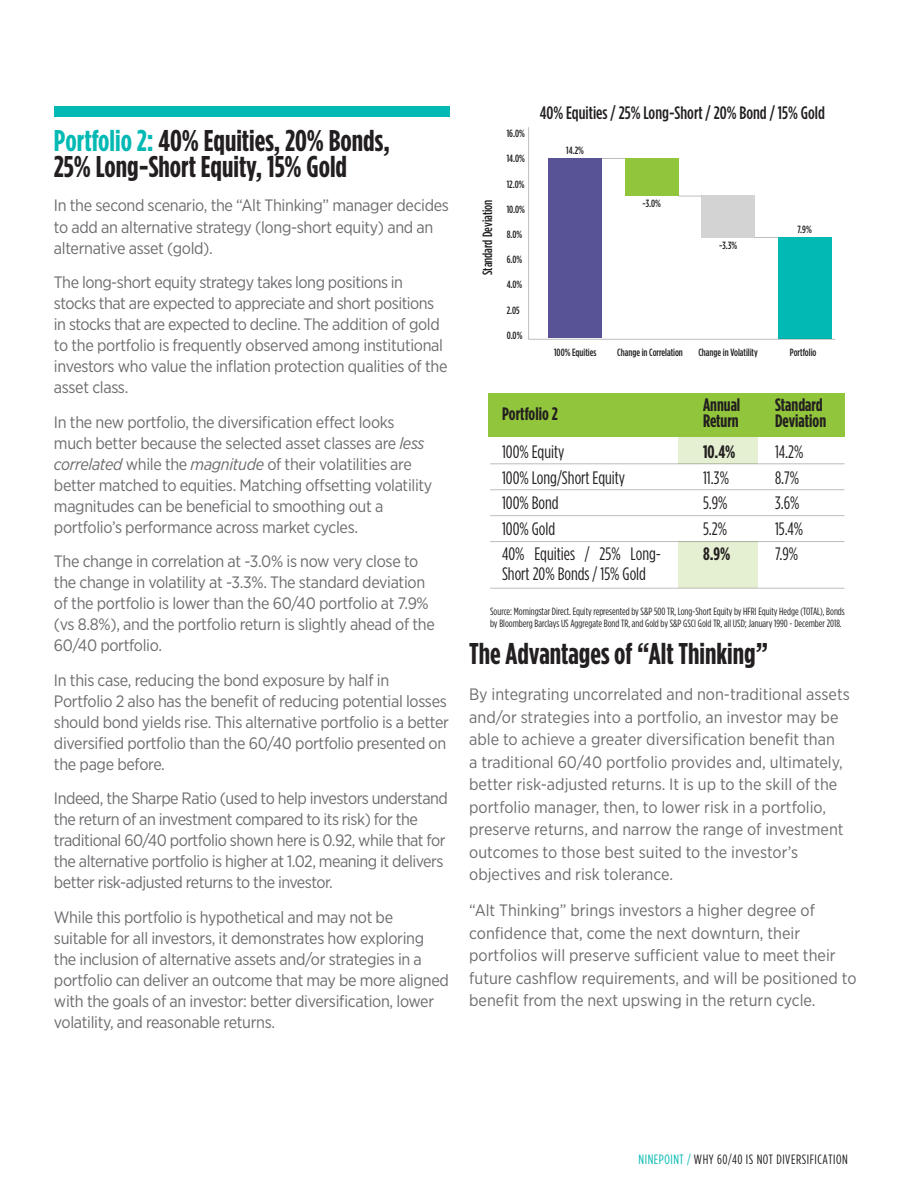
<style>
.page{position:relative;width:918px;height:1188px;background:#fff}
.page>*{position:absolute;margin:0;border:0;box-sizing:border-box;transform-origin:0 0}
.article_subhead{font:700 30px/25.5px "Gotham Condensed";color:#231f20}
.t1{font:18px "Gotham Condensed";color:#231f20}
.t2{font:700 18px "Gotham Condensed";color:#231f20}
.t3{font:500 18px "Gotham Condensed";color:#231f20}
.article_body{font:16.5px/21px "Gotham Narrow";letter-spacing:-.02em;color:#6c6d70}
.article_body-2{font:16.5px/22.5px "Gotham Narrow";color:#6c6d70}
.t4{font:13.5px "Gotham Condensed";letter-spacing:.04em;color:#231f20}
.t5{font:500 13.5px "Gotham Condensed";color:#231f20}
.t6{font:10.5px/12.6px "Gotham Condensed";color:#231f20}
.t7{font:500 10.5px "Gotham Condensed";color:#231f20}
.s1{color:#03b9b4}
.s2{font-style:italic}
</style>
<div class="page">
<div style="left:54px;top:106px;width:396px;height:11px;background:#03b9b4"></div>
<div style="left:678px;top:437px;width:80px;height:27px;background:#e5f0d3"></div>
<div style="left:678px;top:541px;width:80px;height:47px;background:#e5f0d3"></div>
<div style="left:488px;top:393px;width:357px;height:44px;background:#91c53b"></div>
<hr style="left:490px;top:463px;width:355px;height:1px;background:#231f20">
<hr style="left:490px;top:489px;width:355px;height:1px;background:#231f20">
<hr style="left:490px;top:515px;width:355px;height:1px;background:#231f20">
<hr style="left:490px;top:541px;width:355px;height:1px;background:#231f20">
<hr style="left:490px;top:588px;width:355px;height:1px;background:#231f20">
<div style="left:548px;top:159px;width:54px;height:179px;background:#585396"></div>
<div style="left:625px;top:159px;width:53px;height:37px;background:#91c53b"></div>
<div style="left:701px;top:196px;width:54px;height:42px;background:#d3d3d3"></div>
<div style="left:778px;top:237px;width:53px;height:101px;background:#03b9b4"></div>
<hr style="left:528px;top:127px;width:1px;height:212px;background:#231f20">
<hr style="left:528px;top:339px;width:307px;height:1px;background:#231f20">
<svg style="left:602px;top:158px;width:23px;height:1px"></svg>
<svg style="left:678px;top:196px;width:23px;height:1px"></svg>
<svg style="left:755px;top:237px;width:23px;height:1px"></svg>
<p class="article_subhead" style="left:54px;top:128px;width:337px"><span class="s1">Portfolio 2:</span> 40% Equities, 20% Bonds,<br>25% Long-Short Equity, 15% Gold</p>
<p class="article_body" style="left:54px;top:195px;width:397px">In the second scenario, the “Alt Thinking” manager decides to add an alternative strategy (long-short equity) and an alternative asset (gold).</p>
<p class="article_body" style="left:54px;top:271px;width:395px">The long-short equity strategy takes long positions in stocks that are expected to appreciate and short positions in stocks that are expected to decline. The addition of gold to the portfolio is frequently observed among institutional investors who value the inflation protection qualities of the asset class.</p>
<p class="article_body" style="left:54px;top:411px;width:380px">In the new portfolio, the diversification effect looks much better because the selected asset classes are <span class="s2">less correlated</span> while the <span class="s2">magnitude</span> of their volatilities are better matched to equities. Matching offsetting volatility magnitudes can be beneficial to smoothing out a portfolio’s performance across market cycles.</p>
<p class="article_body" style="left:54px;top:550px;width:382px">The change in correlation at -3.0% is now very close to the change in volatility at -3.3%. The standard deviation of the portfolio is lower than the 60/40 portfolio at 7.9% (vs 8.8%), and the portfolio return is slightly ahead of the 60/40 portfolio.</p>
<p class="article_body" style="left:54px;top:669px;width:397px">In this case, reducing the bond exposure by half in Portfolio 2 also has the benefit of reducing potential losses should bond yields rise. This alternative portfolio is a better diversified portfolio than the 60/40 portfolio presented on the page before.</p>
<p class="article_body" style="left:54px;top:787px;width:396px">Indeed, the Sharpe Ratio (used to help investors understand the return of an investment compared to its risk) for the traditional 60/40 portfolio shown here is 0.92, while that for the alternative portfolio is higher at 1.02, meaning it delivers better risk-adjusted returns to the investor.</p>
<p class="article_body" style="left:54px;top:906px;width:397px">While this portfolio is hypothetical and may not be suitable for all investors, it demonstrates how exploring the inclusion of alternative assets and/or strategies in a portfolio can deliver an outcome that may be more aligned with the goals of an investor: better diversification, lower volatility, and reasonable returns.</p>
<p class="t5" style="left:479px;top:275px;width:77px;rotate:-90deg">Standard Deviation</p>
<p class="t7" style="left:507px;top:127px;width:20px">16.0%</p>
<p class="t7" style="left:507px;top:153px;width:20px">14.0%</p>
<p class="t7" style="left:507px;top:178px;width:19px">12.0%</p>
<p class="t7" style="left:507px;top:203px;width:20px">10.0%</p>
<p class="t7" style="left:507px;top:228px;width:17px">8.0%</p>
<p class="t7" style="left:507px;top:253px;width:17px">6.0%</p>
<p class="t7" style="left:507px;top:279px;width:17px">4.0%</p>
<p class="t7" style="left:507px;top:304px;width:14px">2.05</p>
<p class="t7" style="left:507px;top:329px;width:17px">0.0%</p>
<p class="t3" style="left:540px;top:103px;width:287px">40% Equities / 25% Long-Short / 20% Bond / 15% Gold</p>
<p class="t7" style="left:566px;top:144px;width:19px">14.2%</p>
<p class="t7" style="left:642px;top:197px;width:20px">-3.0%</p>
<p class="t7" style="left:719px;top:239px;width:20px">-3.3%</p>
<p class="t7" style="left:797px;top:223px;width:16px">7.9%</p>
<p class="t7" style="left:554px;top:346px;width:44px">100% Equities</p>
<p class="t7" style="left:617px;top:346px;width:67px">Change in Correlation</p>
<p class="t7" style="left:698px;top:346px;width:61px">Change in Volatility</p>
<p class="t7" style="left:790px;top:346px;width:28px">Portfolio</p>
<p class="t2" style="left:502px;top:403px;width:57px">Portfolio 2</p>
<p class="t2" style="left:703px;top:394px;width:39px">Annual</p>
<p class="t2" style="left:775px;top:394px;width:49px">Standard</p>
<p class="t2" style="left:703px;top:410px;width:37px">Return</p>
<p class="t2" style="left:775px;top:410px;width:53px">Deviation</p>
<p class="t1" style="left:502px;top:442px;width:64px">100% Equity</p>
<p class="t2" style="left:703px;top:441px;width:34px">10.4%</p>
<p class="t1" style="left:775px;top:442px;width:30px">14.2%</p>
<p class="t1" style="left:502px;top:467px;width:125px">100% Long/Short Equity</p>
<p class="t1" style="left:703px;top:467px;width:27px">11.3%</p>
<p class="t1" style="left:775px;top:467px;width:26px">8.7%</p>
<p class="t1" style="left:502px;top:493px;width:58px">100% Bond</p>
<p class="t1" style="left:703px;top:493px;width:26px">5.9%</p>
<p class="t1" style="left:775px;top:493px;width:26px">3.6%</p>
<p class="t1" style="left:502px;top:518px;width:55px">100% Gold</p>
<p class="t1" style="left:703px;top:518px;width:26px">5.2%</p>
<p class="t1" style="left:775px;top:518px;width:30px">15.4%</p>
<p class="t1" style="left:502px;top:544px;width:161px">40% Equities / 25% Long-</p>
<p class="t2" style="left:703px;top:543px;width:29px">8.9%</p>
<p class="t1" style="left:775px;top:544px;width:25px">7.9%</p>
<p class="t1" style="left:502px;top:563px;width:146px">Short 20% Bonds / 15% Gold</p>
<p class="t6" style="left:490px;top:605px;width:356px">Source: Morningstar Direct. Equity represented by S&amp;P 500 TR, Long-Short Equity by HFRI Equity Hedge (TOTAL), Bonds by Bloomberg Barclays US Aggregate Bond TR, and Gold by S&amp;P GSCI Gold TR, all USD; January 1990 - December 2018.</p>
<p class="article_subhead" style="left:469px;top:641px;width:300px">The Advantages of “Alt Thinking”</p>
<p class="article_body-2" style="left:469px;top:683px;width:382px">By integrating uncorrelated and non-traditional assets and/or strategies into a portfolio, an investor may be able to achieve a greater diversification benefit than<br>a traditional 60/40 portfolio provides and, ultimately, better risk-adjusted returns. It is up to the skill of the portfolio manager, then, to lower risk in a portfolio, preserve returns, and narrow the range of investment outcomes to those best suited to the investor’s objectives and risk tolerance.</p>
<p class="article_body-2" style="left:469px;top:899px;width:389px">“Alt Thinking” brings investors a higher degree of confidence that, come the next downturn, their portfolios will preserve sufficient value to meet their future cashflow requirements, and will be positioned to benefit from the next upswing in the return cycle.</p>
<p class="t4" style="left:638px;top:1151px;width:211px"><span class="s1">NINEPOINT /</span> WHY 60/40 IS NOT DIVERSIFICATION</p>
</div>
